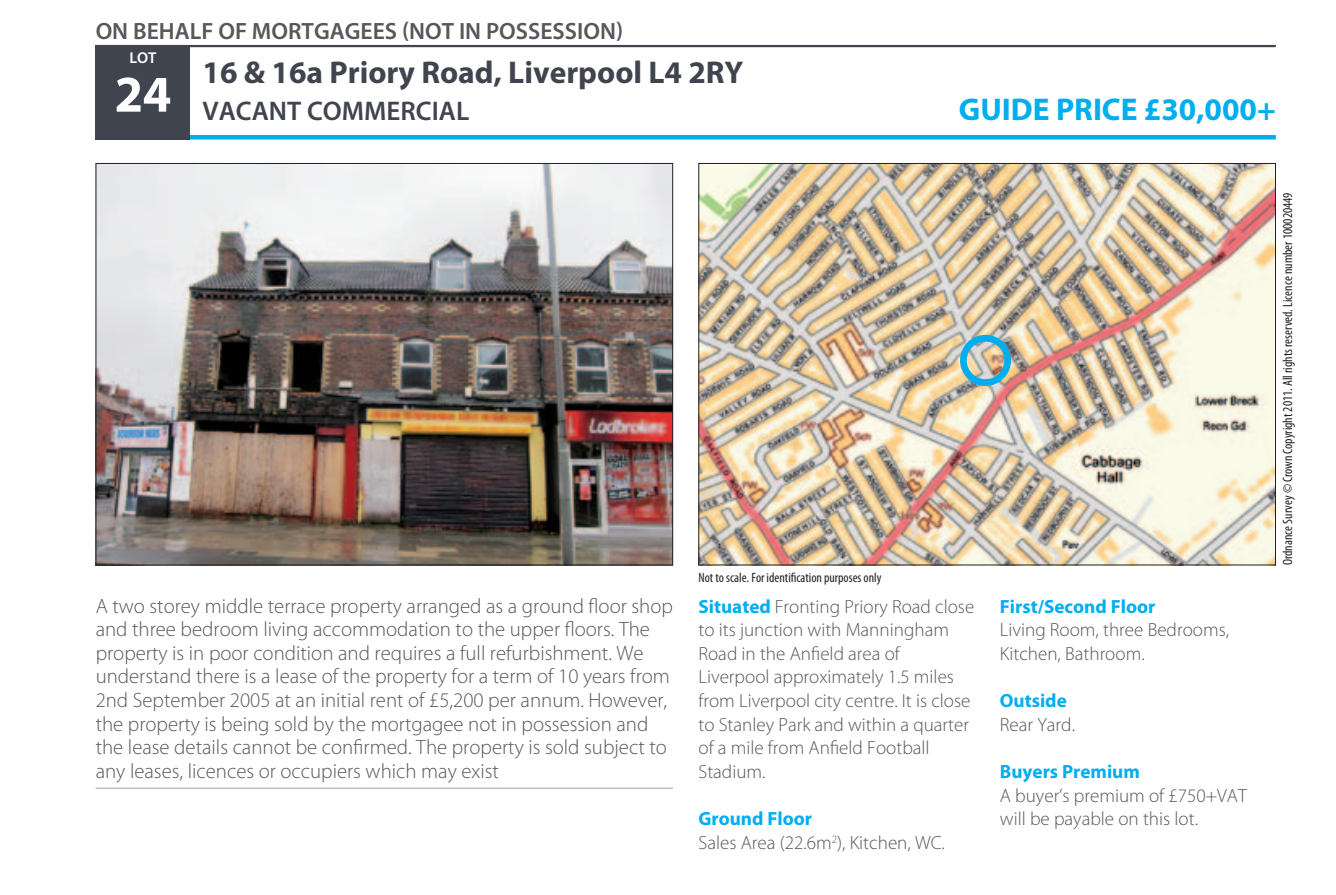
<style>
.page{position:relative;width:1336px;height:895px;background:#fff}
.page>*{position:absolute;margin:0;border:0;box-sizing:border-box;transform-origin:0 0}
.t1{font:700 51.75px "Myriad Pro";color:#fff}
.t2{font:700 31.5px "Myriad Pro";color:#40444e}
.t3{font:700 31.5px "Myriad Pro";color:#00aeef}
.t4{font:600 27px "Myriad Pro";color:#40444e}
.t5{font:600 23.62px "Myriad Pro";color:#57585a}
.t6{font:300 20.7px/23.6px "Myriad Pro";color:#57585a}
.t7{font:300 19.12px/23.6px "Myriad Pro";color:#57585a}
.t8{font:700 19.12px "Myriad Pro";color:#00aeef}
.t9{font:600 15.75px "Myriad Pro";color:#fff}
.t10{font:condensed 13.5px "Myriad Pro";color:#231f20}
.s1{font-weight:700;color:#00aeef}
</style>
<div class="page">
<hr style="left:96px;top:135px;width:1180px;height:4px;background:#00aeef">
<div style="left:96px;top:45px;width:94px;height:94px;background:#40444e"></div>
<hr style="left:96px;top:45px;width:1180px;height:2px;background:#40444e">
<img style="left:700px;top:165px;width:574px;height:398px">
<div style="left:960px;top:334px;width:51px;height:51px;border:7px solid #00aeef;border-radius:50%"></div>
<img style="left:98px;top:165px;width:573px;height:398px">
<hr style="left:96px;top:787px;width:577px;height:1px;background:#a8a9ad">
<p class="t5" style="left:96px;top:16px;width:529px">ON BEHALF OF MORTGAGEES (NOT IN POSSESSION)</p>
<h1 class="t1" style="left:114px;top:60px;width:58px">24</h1>
<p class="t9" style="left:129px;top:48px;width:29px">LOT</p>
<h2 class="t2" style="left:202px;top:52px;width:542px">16 &amp; 16a Priory Road, Liverpool L4 2RY</h2>
<h3 class="t4" style="left:202px;top:94px;width:268px">VACANT COMMERCIAL</h3>
<h2 class="t3" style="left:959px;top:89px;width:318px">G uide price £30,000+</h2>
<p class="t6" style="left:96px;top:593px;width:579px">A two storey middle terrace property arranged as a ground floor shop and three bedroom living accommodation to the upper floors. The property is in poor condition and requires a full refurbishment. We understand there is a lease of the property for a term of 10 years from 2nd September 2005 at an initial rent of £5,200 per annum. However, the property is being sold by the mortgagee not in possession and the lease details cannot be confirmed. The property is sold subject to any leases, licences or occupiers which may exist</p>
<p class="t10" style="left:698px;top:569px;width:185px">Not to scale. For identification purposes only</p>
<p class="t7" style="left:698px;top:593px;width:277px"><span class="s1">Situated</span> Fronting Priory Road close to its junction with Manningham<br>Road in the Anfield area of<br>Liverpool approximately 1.5 miles from Liverpool city centre. It is close to Stanley Park and within a quarter of a mile from Anfield Football<br>Stadium.</p>
<p class="t7" style="left:698px;top:806px;width:248px"><span class="s1">Ground Floor<br></span>Sales Area (22.6m<sup>2</sup>), Kitchen, WC.</p>
<p class="t8" style="left:1000px;top:593px;width:157px">First/Second Floor</p>
<p class="t7" style="left:1000px;top:617px;width:231px">Living Room, three Bedrooms,<br>Kitchen, Bathroom.</p>
<p class="t8" style="left:1000px;top:687px;width:68px">Outside</p>
<p class="t7" style="left:1000px;top:712px;width:77px">Rear Yard.</p>
<p class="t8" style="left:1000px;top:758px;width:141px">Buyers Premium</p>
<p class="t7" style="left:1000px;top:782px;width:249px">A buyer’s premium of £750+VAT will be payable on this lot.</p>
<p class="t10" style="left:1279px;top:565px;width:374px;rotate:-90deg">Ordnance Survey © Crown Copyright 2011. All rights reserved. Licence number 100020449</p>
</div>
